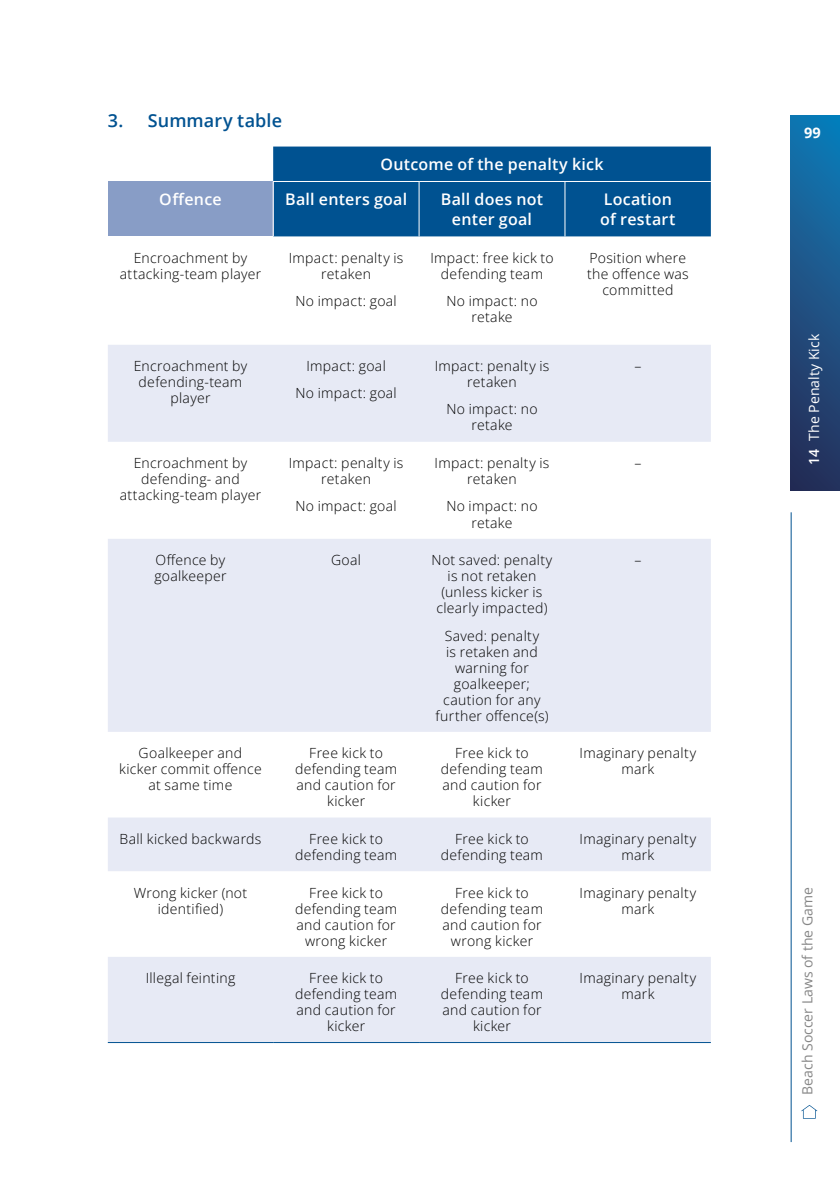
<style>
.page{position:relative;width:840px;height:1191px;background:#fff}
.page>*{position:absolute;margin:0;border:0;box-sizing:border-box;transform-origin:0 0}
.t1{font:600 18px "Open Sans";letter-spacing:.005em;color:#005291}
.t2{font:600 16px/20px "Open Sans";letter-spacing:.015em;color:#fff;text-align:center}
.t3{font:700 14.6px "Open Sans";color:#fff}
.t4{font:300 14px/16px "Open Sans";letter-spacing:.02em;color:#000;text-align:center}
.t5{font:14px "Open Sans";color:#878787}
.t6{font:14px "Open Sans";letter-spacing:.005em;color:#fff}
.t7{font:600 14px "Open Sans";color:#fff}
</style>
<div class="page">
<hr style="left:790px;top:512px;width:1px;height:630px;background:#005291">
<svg style="left:801px;top:1105px;width:15px;height:13px"></svg>
<div style="left:790px;top:115px;width:49px;height:376px;background:linear-gradient(to bottom,#107ab6,#292c55)"></div>
<div style="left:273px;top:146px;width:437px;height:90px;background:#005291"></div>
<div style="left:108px;top:181px;width:165px;height:55px;background:#889dc6"></div>
<svg style="left:108px;top:345px;width:602px;height:697px;fill:#e7eaf5"></svg>
<hr style="left:418px;top:182px;width:1px;height:54px;background:#fff">
<hr style="left:564px;top:182px;width:1px;height:54px;background:#fff">
<hr style="left:273px;top:182px;width:1px;height:54px;background:#fff">
<hr style="left:108px;top:1042px;width:165px;height:1px;background:#005291">
<hr style="left:273px;top:1042px;width:146px;height:1px;background:#005291">
<hr style="left:419px;top:1042px;width:145px;height:1px;background:#005291">
<hr style="left:564px;top:1042px;width:146px;height:1px;background:#005291">
<hr style="left:273px;top:181px;width:146px;height:1px;background:#fff">
<hr style="left:419px;top:181px;width:145px;height:1px;background:#fff">
<hr style="left:564px;top:181px;width:146px;height:1px;background:#fff">
<p class="t1" style="left:108px;top:108px;width:176px">3. Summary table</p>
<p class="t2" style="left:380px;top:154px;width:224px">Outcome of the penalty kick</p>
<p class="t2" style="left:159px;top:189px;width:64px">Offence</p>
<p class="t2" style="left:285px;top:189px;width:123px">Ball enters goal</p>
<p class="t2" style="left:440px;top:189px;width:104px">Ball does not enter goal</p>
<p class="t2" style="left:600px;top:189px;width:77px;text-align:left">Location of restart</p>
<p class="t4" style="left:120px;top:249px;width:143px">Encroachment by attacking-team player</p>
<p class="t4" style="left:288px;top:249px;width:116px">Impact: penalty is retaken</p>
<p class="t4" style="left:295px;top:293px;width:103px">No impact: goal</p>
<p class="t4" style="left:430px;top:249px;width:125px">Impact: free kick to defending team</p>
<p class="t4" style="left:446px;top:293px;width:93px">No impact: no retake</p>
<p class="t4" style="left:586px;top:249px;width:103px">Position where the offence was committed</p>
<p class="t4" style="left:134px;top:358px;width:115px">Encroachment by defending-team player</p>
<p class="t4" style="left:295px;top:352px;width:103px;line-height:27.4px">Impact: goal<br>No impact: goal</p>
<p class="t4" style="left:434px;top:358px;width:116px">Impact: penalty is retaken</p>
<p class="t4" style="left:446px;top:401px;width:93px">No impact: no retake</p>
<p class="t4" style="left:120px;top:455px;width:143px">Encroachment by defending- and attacking-team player</p>
<p class="t4" style="left:288px;top:455px;width:116px">Impact: penalty is retaken</p>
<p class="t4" style="left:295px;top:498px;width:103px">No impact: goal</p>
<p class="t4" style="left:434px;top:455px;width:116px">Impact: penalty is retaken</p>
<p class="t4" style="left:446px;top:498px;width:93px">No impact: no retake</p>
<p class="t4" style="left:154px;top:552px;width:74px;text-align:left">Offence by goalkeeper</p>
<p class="t4" style="left:331px;top:552px;width:31px">Goal</p>
<p class="t4" style="left:431px;top:552px;width:122px">Not saved: penalty is not retaken (unless kicker is clearly impacted)</p>
<p class="t4" style="left:435px;top:627px;width:114px">Saved: penalty<br>is retaken and warning for goalkeeper; caution for any further offence(s)</p>
<p class="t4" style="left:634px;top:358px;width:8px">–</p>
<p class="t4" style="left:634px;top:455px;width:8px">–</p>
<p class="t4" style="left:634px;top:552px;width:8px">–</p>
<p class="t4" style="left:119px;top:745px;width:144px">Goalkeeper and kicker commit offence at same time</p>
<p class="t4" style="left:295px;top:745px;width:103px">Free kick to defending team and caution for kicker</p>
<p class="t4" style="left:440px;top:745px;width:103px">Free kick to defending team and caution for kicker</p>
<p class="t4" style="left:579px;top:745px;width:118px">Imaginary penalty mark</p>
<p class="t4" style="left:119px;top:830px;width:143px">Ball kicked backwards</p>
<p class="t4" style="left:295px;top:830px;width:103px">Free kick to defending team</p>
<p class="t4" style="left:440px;top:830px;width:103px">Free kick to defending team</p>
<p class="t4" style="left:579px;top:830px;width:118px">Imaginary penalty mark</p>
<p class="t4" style="left:134px;top:884px;width:115px">Wrong kicker (not identified)</p>
<p class="t4" style="left:295px;top:884px;width:103px">Free kick to defending team and caution for wrong kicker</p>
<p class="t4" style="left:440px;top:884px;width:103px">Free kick to defending team and caution for wrong kicker</p>
<p class="t4" style="left:579px;top:884px;width:118px">Imaginary penalty mark</p>
<p class="t4" style="left:146px;top:969px;width:91px">Illegal feinting</p>
<p class="t4" style="left:295px;top:969px;width:103px">Free kick to defending team and caution for kicker</p>
<p class="t4" style="left:441px;top:969px;width:103px">Free kick to defending team and caution for kicker</p>
<p class="t4" style="left:579px;top:969px;width:118px">Imaginary penalty mark</p>
<p class="t3" style="left:800px;top:120px;width:21px">9999</p>
<p class="t6" style="left:803px;top:441px;width:108px;rotate:-90deg">The Penalty Kick</p>
<p class="t7" style="left:804px;top:465px;width:17px;rotate:-90deg">14</p>
<p class="t5" style="left:797px;top:1094px;width:209px;rotate:-90deg">Beach Soccer Laws of the Game</p>
</div>
